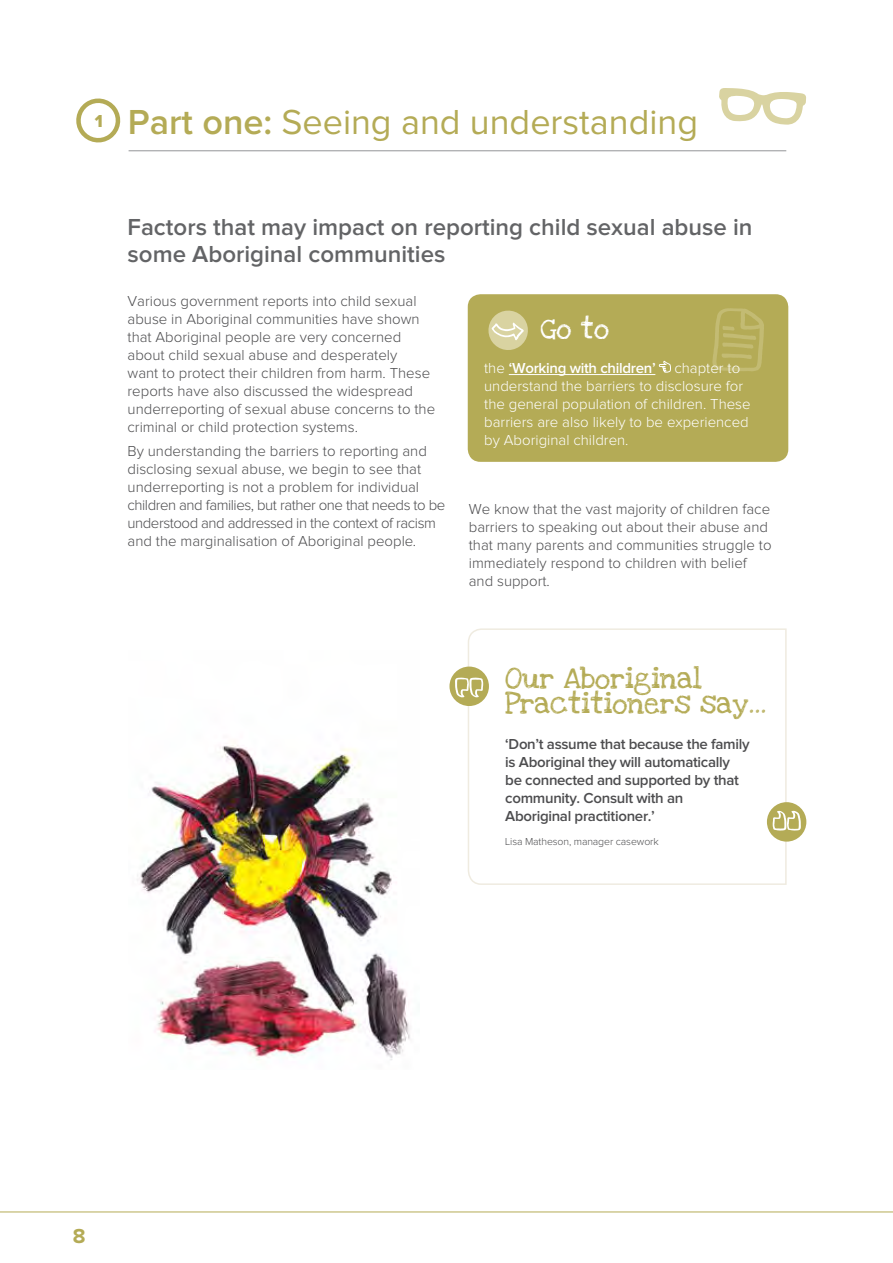
<style>
.page{position:relative;width:893px;height:1263px;background:#fff}
.page>*{position:absolute;margin:0;border:0;box-sizing:border-box;transform-origin:0 0}
.t1{font:36px "Proxima Nova";color:#b4ab56}
.t2{font:600 24px/27px "Proxima Nova";color:#636466}
.t3{font:21.75px/25.5px "Love Ya Like A Sister";color:#b4ab56}
.t4{font:21.75px "Love Ya Like A Sister";color:#fff}
.t5{font:700 21px "Proxima Nova";color:#b4ab56}
.t6{font:300 15px/18px "Proxima Nova";color:#4d4d4f}
.t7{font:600 15px/18px "Proxima Nova";letter-spacing:-.02em;color:#4d4d4f}
.t8{font:300 15px/18px "Proxima Nova";color:#fff}
.t9{font:600 15px "Proxima Nova";letter-spacing:-.02em;color:#fff}
.t10{font:300 10.5px "Proxima Nova";letter-spacing:-.01em;color:#4d4d4f}
.s1{font-weight:600}
.s2{font-weight:300}
</style>
<div class="page">
<hr style="left:0;top:1212px;width:893px;height:1px;background:#b4ab56">
<svg style="left:76px;top:98px;width:45px;height:45px"></svg>
<hr style="left:129px;top:151px;width:657px;height:1px;background:#939598">
<svg style="left:719px;top:88px;width:87px;height:37px"></svg>
<div style="left:468px;top:294px;width:320px;height:168px;background:#b4ab56;border-radius:13px"></div>
<svg style="left:488px;top:310px;width:40px;height:40px"></svg>
<svg style="left:712px;top:308px;width:52px;height:63px"></svg>
<hr style="left:509px;top:374px;width:146px;height:1px;background:#fff">
<svg style="left:659px;top:360px;width:12px;height:13px"></svg>
<img style="left:137px;top:745px;width:273px;height:315px">
<svg style="left:468px;top:628px;width:319px;height:257px"></svg>
<div style="left:767px;top:802px;width:39px;height:40px;background:#b4ab56;border-radius:50%"></div>
<svg style="left:773px;top:811px;width:28px;height:19px"></svg>
<div style="left:449px;top:666px;width:40px;height:40px;background:#b4ab56;border-radius:50%"></div>
<svg style="left:455px;top:678px;width:28px;height:19px"></svg>
<h1 class="t1" style="left:95px;top:105px;width:605px"><sup>1</sup> <span class="s1">Part one:</span> Seeing and understanding</h1>
<h2 class="t2" style="left:128px;top:215px;width:626px">Factors that may impact on reporting child sexual abuse in some Aboriginal communities</h2>
<p class="t6" style="left:128px;top:293px;width:309px">Various government reports into child sexual abuse in Aboriginal communities have shown that Aboriginal people are very concerned about child sexual abuse and desperately<br>want to protect their children from harm. These reports have also discussed the widespread underreporting of sexual abuse concerns to the criminal or child protection systems.</p>
<p class="t6" style="left:128px;top:443px;width:319px">By understanding the barriers to reporting and disclosing sexual abuse, we begin to see that underreporting is not a problem for individual children and families, but rather one that needs to be understood and addressed in the context of racism and the marginalisation of Aboriginal people.</p>
<h3 class="t4" style="left:541px;top:310px;width:70px">Go to</h3>
<p class="t9" style="left:484px;top:361px;width:173px"><span class="s2">the</span> ‘Working with children’</p>
<p class="t8" style="left:484px;top:359px;width:268px;text-indent:190px">chapter to understand the barriers to disclosure for the general population of children. These barriers are also likely to be experienced by Aboriginal children.</p>
<p class="t6" style="left:469px;top:500px;width:304px">We know that the vast majority of children face barriers to speaking out about their abuse and that many parents and communities struggle to immediately respond to children with belief and support.</p>
<h3 class="t3" style="left:505px;top:666px;width:263px">Our Aboriginal<br>Practitioners say...</h3>
<p class="t7" style="left:505px;top:736px;width:246px">‘Don’t assume that because the family is Aboriginal they will automatically be connected and supported by that community. Consult with an Aboriginal practitioner.’</p>
<p class="t10" style="left:505px;top:836px;width:155px">Lisa Matheson, manager casework</p>
<h3 class="t5" style="left:73px;top:1227px;width:14px">8</h3>
</div>
